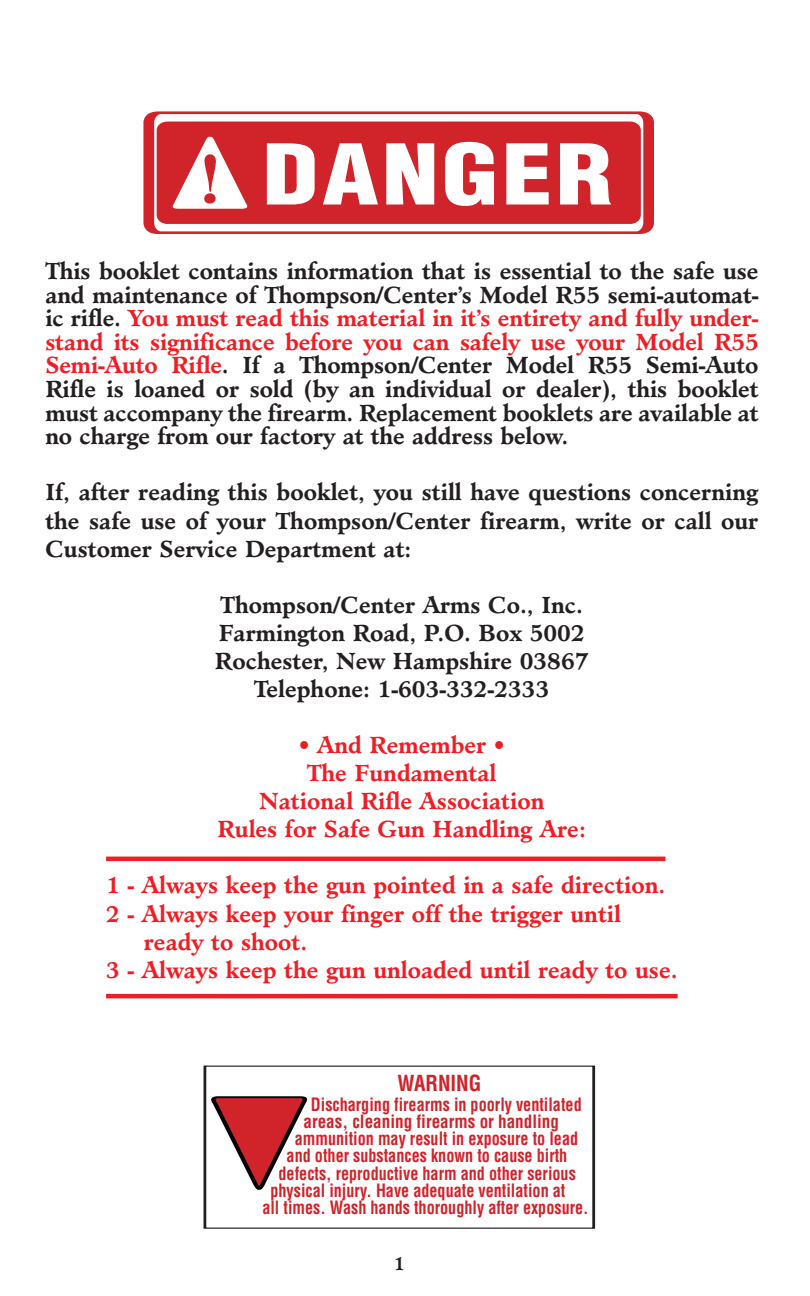
<style>
.page{position:relative;width:810px;height:1296px;background:#fff}
.page>*{position:absolute;margin:0;border:0;box-sizing:border-box;transform-origin:0 0}
.t1{font:700 22.5px/23.6px "Minister";color:#231f20;text-align:justify}
.t2{font:700 22.5px/28.1px "Minister";color:#ee1e24;text-align:center}
.t3{font:700 condensed 21.6px "Helvetica";color:#d1232a;scale:.95 1}
.t4{font:700 condensed 18px "Helvetica";color:#d1232a;scale:.9 1}
.t5{font:700 condensed 18px "Helvetica";color:#d1232a;scale:.95 1}
.t6{font:700 18px "Minister";color:#231f20}
.s1{color:#ee1e24}
</style>
<div class="page">
<hr style="left:106px;top:857px;width:559px;height:4px;background:#ee1e24">
<hr style="left:106px;top:994px;width:572px;height:4px;background:#ee1e24">
<div style="left:146px;top:110px;width:505px;height:125px;border:5px solid #d1232a;border-radius:10px"></div>
<div style="left:158px;top:122px;width:481px;height:102px;background:#d1232a;border-radius:9px"></div>
<div style="left:158px;top:121px;width:482px;height:103px;border:2px solid #d1232a;border-radius:9px"></div>
<svg style="left:170px;top:121px;width:80px;height:101px"></svg>
<svg style="left:267px;top:143px;width:48px;height:62px"></svg>
<svg style="left:323px;top:143px;width:55px;height:62px"></svg>
<svg style="left:386px;top:143px;width:48px;height:62px"></svg>
<svg style="left:445px;top:142px;width:49px;height:64px"></svg>
<svg style="left:506px;top:143px;width:43px;height:62px"></svg>
<svg style="left:560px;top:143px;width:51px;height:62px"></svg>
<div style="left:204px;top:1065px;width:391px;height:164px;border:2px solid #231f20"></div>
<svg style="left:211px;top:1096px;width:97px;height:94px"></svg>
<p class="t1" style="left:45px;top:261px;width:715px">This booklet contains information that is essential to the safe use and maintenance of Thompson/Center’s Model R55 semi-automat&shy;ic rifle. <span class="s1">You must read this material in it’s entirety and fully under&shy;stand its significance before you can safely use your Model R55<br>Semi-Auto Rifle</span>. If a Thompson/Center Model R55 Semi-Auto Rifle is loaned or sold (by an individual or dealer), this booklet must accompany the firearm. Replacement booklets are available at no charge from our factory at the address below.</p>
<p class="t1" style="left:45px;top:480px;width:715px;line-height:28.1px">If, after reading this booklet, you still have questions concerning the safe use of your Thompson/Center firearm, write or call our Customer Service Department at:</p>
<p class="t1" style="left:215px;top:592px;width:375px;line-height:28.1px;text-align:center">Thompson/Center Arms Co., Inc.<br>Farmington Road, P.O. Box 5002<br>Rochester, New Hampshire 03867<br>Telephone: 1-603-332-2333</p>
<p class="t2" style="left:218px;top:733px;width:370px">• And Remember •<br>The Fundamental<br>National Rifle Association<br>Rules for Safe Gun Handling Are:</p>
<p class="t2" style="left:106px;top:873px;width:561px">1 - Always keep the gun pointed in a safe direction.</p>
<p class="t2" style="left:106px;top:901px;width:517px">2 - Always keep your finger off the trigger until</p>
<p class="t2" style="left:144px;top:929px;width:165px">ready to shoot.</p>
<p class="t2" style="left:106px;top:957px;width:573px">3 - Always keep the gun unloaded until ready to use.</p>
<p class="t3" style="left:397px;top:1071px;width:90px">WARNING</p>
<p class="t4" style="left:311px;top:1094px;width:302px">Discharging firearms in poorly ventilated</p>
<p class="t5" style="left:303px;top:1111px;width:270px">areas, cleaning firearms or handling</p>
<p class="t4" style="left:295px;top:1129px;width:316px">ammunition may result in exposure to lead</p>
<p class="t4" style="left:287px;top:1146px;width:313px">and other substances known to cause birth</p>
<p class="t4" style="left:279px;top:1163px;width:332px">defects, reproductive harm and other serious</p>
<p class="t4" style="left:270px;top:1180px;width:329px">physical injury. Have adequate ventilation at</p>
<p class="t4" style="left:262px;top:1197px;width:364px">all times. Wash hands thoroughly after exposure.</p>
<p class="t6" style="left:394px;top:1256px;width:12px">1</p>
</div>
